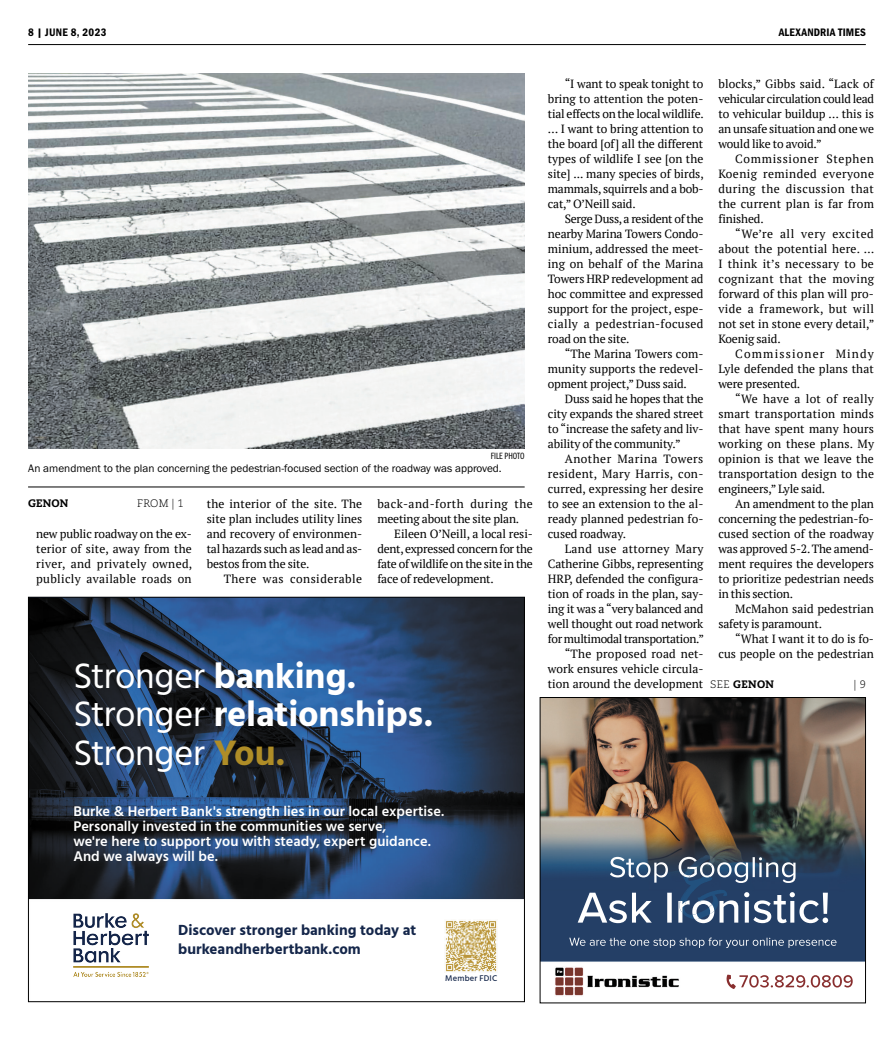
<style>
.page{position:relative;width:894px;height:1038px;background:#fff}
.page>*{position:absolute;margin:0;border:0;box-sizing:border-box;transform-origin:0 0}
.t1{font:36.25px/38.4px "Hind";letter-spacing:-.01em;color:#fff}
.t2{font:700 15px/18.8px "Hind";color:#14264a}
.t3{font:600 14.38px/15px "Hind";color:#fff}
.Body_Copy__Serif__2{font:11.88px/15px "PT Serif";color:#000;text-align:justify}
.Body_Copy__Serif__2-2{font:11.88px "PT Serif";letter-spacing:.04em;color:#000}
.Captions{font:11.25px "Franklin Gothic URW Boo";color:#000}
.t4{font:11.25px "Franklin Gothic URW Con Dem";letter-spacing:.025em;color:#000}
.t5{font:300 10.88px "Caecilia LT Std";color:#000}
.t6{font:800 10.88px "Caecilia LT Std";letter-spacing:.01em;color:#000}
.t7{font:800 10.75px "Caecilia LT Std";letter-spacing:.03em;color:#000}
.t8{font:300 10.75px "Caecilia LT Std";color:#000}
.Photo_Credits{font:9.38px "Franklin Gothic URW Com Boo";color:#000}
.t9{font:500 8.5px "Hind";letter-spacing:.02em;color:#14264a}
.s1{font-weight:700}
.s2{font-weight:700;color:#af8d27}
.s3{font-weight:300}
</style>
<div class="page">
<hr style="left:28px;top:44px;width:837px;height:1px;background:#000">
<img style="left:28px;top:73px;width:496px;height:375px">
<hr style="left:28px;top:487px;width:496px;height:1px;background:#000">
<img style="left:541px;top:699px;width:322px;height:297px">
<div style="left:539px;top:697px;width:326px;height:306px;border:1px solid #000"></div>
<img style="left:31px;top:599px;width:491px;height:300px">
<img style="left:31px;top:899px;width:491px;height:78px">
<img style="left:74px;top:913px;width:74px;height:64px">
<img style="left:74px;top:967px;width:74px;height:1px">
<img style="left:444px;top:920px;width:53px;height:52px">
<p class="t4" style="left:28px;top:24px;width:80px">8 | JUNE 8, 2023</p>
<p class="t4" style="left:778px;top:24px;width:89px">ALEXANDRIA TIMES</p>
<p class="Photo_Credits" style="left:490px;top:449px;width:35px">FILE PHOTO</p>
<p class="Captions" style="left:28px;top:462px;width:475px">An amendment to the plan concerning the pedestrian-focused section of the roadway was approved.</p>
<p class="t6" style="left:28px;top:497px;width:42px">GENON</p>
<p class="t5" style="left:137px;top:498px;width:48px">FROM | 1</p>
<p class="Body_Copy__Serif__2" style="left:36px;top:526px;width:157px">new public roadway on the ex&shy;terior of site, away from the river, and privately owned, publicly available roads on</p>
<p class="Body_Copy__Serif__2" style="left:207px;top:496px;width:157px">the interior of the site. The site plan includes utility lines and recovery of environmen&shy;tal hazards such as lead and as&shy;bestos from the site.</p>
<p class="Body_Copy__Serif__2-2" style="left:223px;top:571px;width:140px">There was considerable</p>
<p class="Body_Copy__Serif__2" style="left:377px;top:496px;width:157px">back-and-forth during the meeting about the site plan.</p>
<p class="Body_Copy__Serif__2" style="left:377px;top:526px;width:157px;text-indent:17px">Eileen O’Neill, a local resi&shy;dent, expressed concern for the fate of wildlife on the site in the face of redevelopment.</p>
<p class="t1" style="left:73px;top:658px;width:361px">Stronger <span class="s1">banking.<br></span>Stronger <span class="s1">relationships.<br></span>Stronger <span class="s2">You.</span></p>
<p class="t3" style="left:73px;top:805px;width:372px">Burke &amp; Herbert Bank's strength lies in our local expertise.<br>Personally invested in the communities we serve,<br>we're here to support you with steady, expert guidance.<br>And we always will be.</p>
<p class="Body_Copy__Serif__2" style="left:547px;top:76px;width:157px;text-indent:17px">“I want to speak tonight to bring to attention the poten&shy;tial effects on the local wildlife. … I want to bring attention to the board [of] all the different types of wildlife I see [on the site] ... many species of birds, mammals, squirrels and a bob&shy;cat,” O’Neill said.</p>
<p class="Body_Copy__Serif__2" style="left:547px;top:211px;width:157px;text-indent:17px">Serge Duss, a resident of the nearby Marina Towers Condo&shy;minium, addressed the meet&shy;ing on behalf of the Marina Towers HRP redevelopment ad hoc committee and expressed support for the project, espe&shy;cially a pedestrian-focused road on the site.</p>
<p class="Body_Copy__Serif__2" style="left:547px;top:346px;width:157px;text-indent:17px">“The Marina Towers com&shy;munity supports the redevel&shy;opment project,” Duss said.</p>
<p class="Body_Copy__Serif__2" style="left:547px;top:391px;width:157px;text-indent:17px">Duss said he hopes that the city expands the shared street to “increase the safety and liv&shy;ability of the community.”</p>
<p class="Body_Copy__Serif__2" style="left:547px;top:451px;width:157px;text-indent:17px">Another Marina Towers resident, Mary Harris, con&shy;curred, expressing her desire to see an extension to the al&shy;ready planned pedestrian fo&shy;cused roadway.</p>
<p class="Body_Copy__Serif__2" style="left:547px;top:541px;width:157px;text-indent:17px">Land use attorney Mary Catherine Gibbs, representing HRP, defended the configura&shy;tion of roads in the plan, say&shy;ing it was a “very balanced and well thought out road network for multimodal transportation.”</p>
<p class="Body_Copy__Serif__2" style="left:547px;top:646px;width:157px;text-indent:17px">“The proposed road net&shy;work ensures vehicle circula&shy;tion around the development</p>
<p class="Body_Copy__Serif__2" style="left:718px;top:76px;width:157px">blocks,” Gibbs said. “Lack of vehicular circulation could lead to vehicular buildup … this is an unsafe situation and one we would like to avoid.”</p>
<p class="Body_Copy__Serif__2" style="left:718px;top:151px;width:157px;text-indent:17px">Commissioner Stephen Koenig reminded everyone during the discussion that the current plan is far from finished.</p>
<p class="Body_Copy__Serif__2" style="left:718px;top:226px;width:157px;text-indent:17px">“We’re all very excited about the potential here. … I think it’s necessary to be cognizant that the moving forward of this plan will pro&shy;vide a framework, but will not set in stone every detail,” Koenig said.</p>
<p class="Body_Copy__Serif__2" style="left:718px;top:346px;width:157px;text-indent:17px">Commissioner Mindy Lyle defended the plans that were presented.</p>
<p class="Body_Copy__Serif__2" style="left:718px;top:391px;width:157px;text-indent:17px">“We have a lot of really smart transportation minds that have spent many hours working on these plans. My opinion is that we leave the transportation design to the engineers,” Lyle said.</p>
<p class="Body_Copy__Serif__2" style="left:718px;top:496px;width:157px;text-indent:17px">An amendment to the plan concerning the pedestrian-fo&shy;cused section of the roadway was approved 5-2. The amend&shy;ment requires the developers to prioritize pedestrian needs in this section.</p>
<p class="Body_Copy__Serif__2" style="left:718px;top:601px;width:157px;text-indent:17px">McMahon said pedestrian safety is paramount.</p>
<p class="Body_Copy__Serif__2" style="left:718px;top:631px;width:157px;text-align:right">“What I want it to do is fo&shy;cus people on the pedestrian</p>
<p class="t7" style="left:710px;top:678px;width:65px"><span class="s3">SEE</span> GENON</p>
<p class="t8" style="left:853px;top:678px;width:14px">| 9</p>
<p class="t2" style="left:178px;top:921px;width:239px">Discover stronger banking today at burkeandherbertbank.com</p>
<p class="t9" style="left:445px;top:973px;width:53px">Member FDIC</p>
</div>
